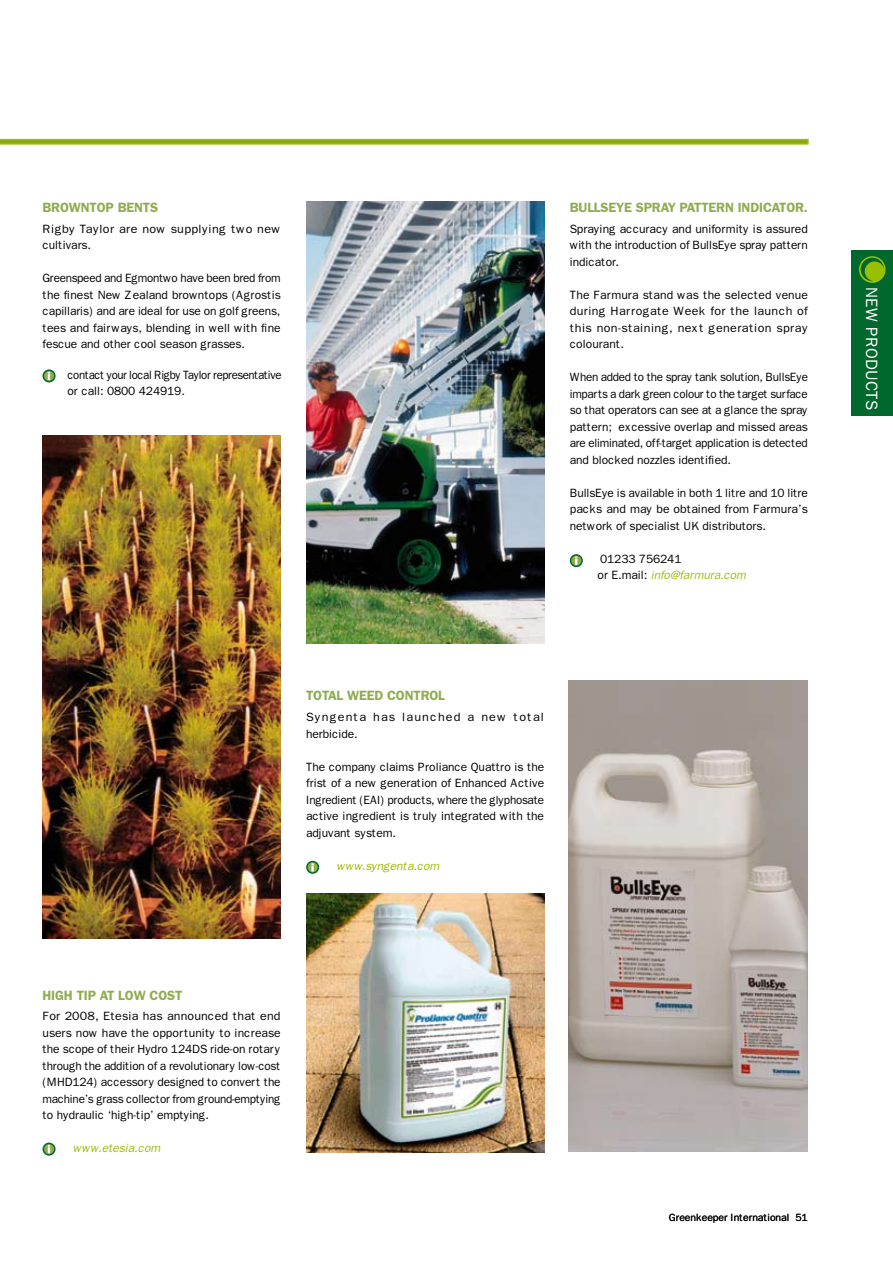
<style>
.page{position:relative;width:893px;height:1263px;background:#fff}
.page>*{position:absolute;margin:0;border:0;box-sizing:border-box;transform-origin:0 0}
.t1{font:16.5px "Franklin Gothic";letter-spacing:-.005em;color:#fff}
.t2{font:600 13.5px "Franklin Gothic";letter-spacing:-.01em;color:#91ac50}
.t3{font:12px/16.5px "Franklin Gothic";letter-spacing:-.01em;color:#000;text-align:justify}
.t4{font:12px/16.5px "Franklin Gothic";letter-spacing:-.04em;color:#000;scale:.95 1}
.t5{font:12px/16.5px "Franklin Gothic";letter-spacing:.025em;color:#000;scale:1.05 1}
.t6{font:12px/16.5px "Franklin Gothic";letter-spacing:.085em;color:#000;scale:1.05 1}
.t7{font:italic 12px "Franklin Gothic";letter-spacing:-.01em;color:#a2b90e}
.t8{font:10.5px "Franklin Gothic";letter-spacing:-.01em;color:#000}
.s1{font-style:italic;color:#a2b90e}
</style>
<div class="page">
<div style="left:852px;top:251px;width:41px;height:165px;background:#00672d"></div>
<svg style="left:859px;top:256px;width:26px;height:27px"></svg>
<svg style="left:861px;top:258px;width:23px;height:23px"></svg>
<svg style="left:0;top:139px;width:809px;height:6px;background:#97b61d"></svg>
<img style="left:569px;top:681px;width:239px;height:471px">
<img style="left:43px;top:435px;width:238px;height:503px">
<img style="left:306px;top:893px;width:238px;height:260px">
<img style="left:306px;top:202px;width:238px;height:442px">
<svg style="left:43px;top:1143px;width:12px;height:12px"></svg>
<div style="left:43px;top:1142px;width:13px;height:13px;border:2px solid #00672d;border-radius:50%"></div>
<svg style="left:48px;top:1145px;width:2px;height:8px"></svg>
<svg style="left:43px;top:370px;width:12px;height:12px"></svg>
<div style="left:43px;top:369px;width:13px;height:13px;border:2px solid #00672d;border-radius:50%"></div>
<svg style="left:48px;top:372px;width:2px;height:8px"></svg>
<div style="left:307px;top:861px;width:11px;height:12px;background:#91ac50;border-radius:50%"></div>
<div style="left:306px;top:861px;width:13px;height:13px;border:2px solid #00672d;border-radius:50%"></div>
<svg style="left:311px;top:863px;width:3px;height:8px"></svg>
<svg style="left:571px;top:555px;width:11px;height:11px"></svg>
<div style="left:570px;top:554px;width:13px;height:13px;border:2px solid #00672d;border-radius:50%"></div>
<svg style="left:575px;top:557px;width:2px;height:8px"></svg>
<p class="t2" style="left:43px;top:199px;width:117px">BROWNTOP BENTS</p>
<p class="t5" style="left:43px;top:221px;width:228px">Rigby Taylor are now supplying two new cultivars.</p>
<p class="t3" style="left:43px;top:270px;width:240px">Greenspeed and Egmontwo have been bred from the finest New Zealand browntops (Agrostis capillaris) and are ideal for use on golf greens, tees and fairways, blending in well with fine fescue and other cool season grasses.</p>
<p class="t4" style="left:68px;top:367px;width:227px">contact your local Rigby Taylor representative or call: 0800 424919.</p>
<p class="t2" style="left:570px;top:199px;width:18px">BULLS</p>
<p class="t2" style="left:609px;top:199px;width:37px">EYE SPRAY</p>
<p class="t2" style="left:680px;top:199px;width:9px">PATTERN</p>
<p class="t2" style="left:738px;top:199px;width:9px">INDICATOR</p>
<p class="t2" style="left:804px;top:199px;width:6px">.</p>
<p class="t3" style="left:570px;top:221px;width:240px">Spraying accuracy and uniformity is assured with the introduction of BullsEye spray pattern indicator.</p>
<p class="t3" style="left:570px;top:287px;width:240px">The Farmura stand was the selected venue during Harrogate Week for the launch of this non-staining, next generation spray colourant.</p>
<p class="t3" style="left:570px;top:369px;width:240px">When added to the spray tank solution, BullsEye imparts a dark green colour to the target surface so that operators can see at a glance the spray pattern; excessive overlap and missed areas are eliminated, off-target application is detected and blocked nozzles identified.</p>
<p class="t3" style="left:570px;top:485px;width:240px">BullsEye is available in both 1 litre and 10 litre packs and may be obtained from Farmura’s network of specialist UK distributors.</p>
<p class="t3" style="left:598px;top:551px;width:150px">01233 756241<br>or E.mail: <span class="s1">info@farmura.com</span></p>
<p class="t2" style="left:306px;top:688px;width:140px">TOTAL WEED CONTROL</p>
<p class="t6" style="left:306px;top:709px;width:228px">Syngenta has launched a new total herbicide.</p>
<p class="t3" style="left:306px;top:758px;width:240px">The company claims Proliance Quattro is the frist of a new generation of Enhanced Active Ingredient (EAI) products, where the glyphosate active ingredient is truly integrated with the adjuvant system.</p>
<p class="t7" style="left:336px;top:858px;width:105px">www.syngenta.com</p>
<p class="t2" style="left:43px;top:987px;width:141px">HIGH TIP AT LOW COST</p>
<p class="t3" style="left:43px;top:1008px;width:240px">For 2008, Etesia has announced that end users now have the opportunity to increase the scope of their Hydro 124DS ride-on rotary through the addition of a revolutionary low-cost (MHD124) accessory designed to convert the machine’s grass collector from ground-emptying to hydraulic ‘high-tip’ emptying.</p>
<p class="t7" style="left:73px;top:1141px;width:89px">www.etesia.com</p>
<p class="t8" style="left:669px;top:1212px;width:140px">Greenkeeper International 51</p>
<h1 class="t1" style="left:881px;top:287px;width:124px;rotate:90deg">NEW PRODUCTS</h1>
</div>
